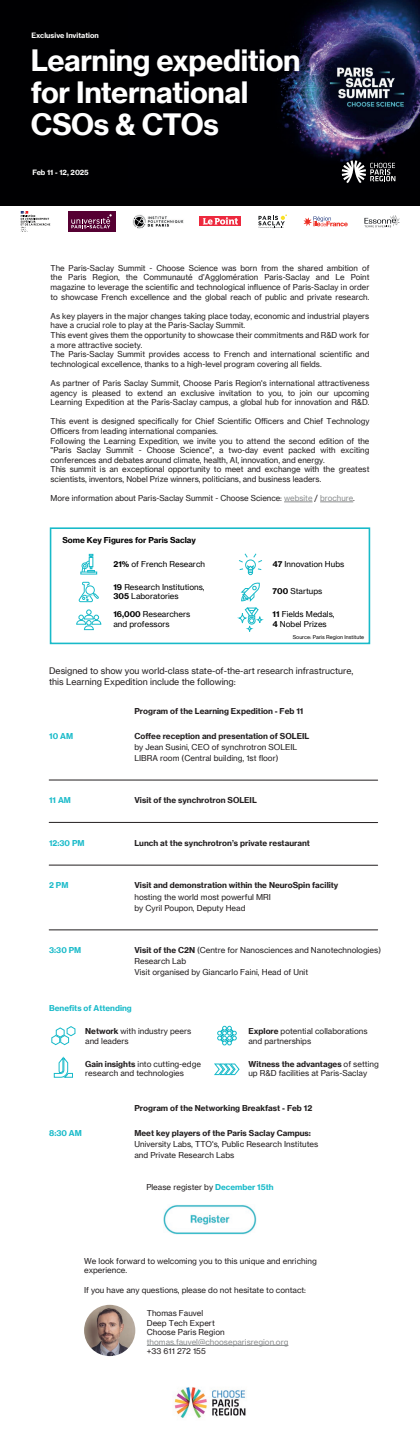
<style>
.page{position:relative;width:420px;height:1439px;background:#fff}
.page>*{position:absolute;margin:0;border:0;box-sizing:border-box;transform-origin:0 0}
.t1{font:28.8px/32px "N Haas Grotesk TX Pro 75 Bd";letter-spacing:-.015em;color:#fff}
.t2{font:8.8px/10.6px "N Haas Grotesk TX Pro 55 Rg";color:#231f20}
.t3{font:8px/9.6px "N Haas Grotesk TX Pro 55 Rg";color:#231f20}
.t4{font:8px "N Haas Grotesk TX Pro 75 Bd";color:#231f20}
.t5{font:8px/9.6px "N Haas Grotesk TX Pro 55 Rg";color:#000001}
.t6{font:8px "N Haas Grotesk TX Pro 75 Bd";color:#000001}
.t7{font:8px "N Haas Grotesk TX Pro 75 Bd";color:#18bac9}
.t8{font:7.96px "N Haas Grotesk TX Pro 75 Bd";color:#18bac9}
.t9{font:7.96px "N Haas Grotesk TX Pro 55 Rg";color:#8b8e8f}
.t10{font:7.2px "N Haas Grotesk TX Pro 75 Bd";color:#fff}
.t11{font:5.2px "N Haas Grotesk TX Pro 55 Rg";color:#000001}
.s1{color:#8b8e8f}
.s2{font-family:"N Haas Grotesk TX Pro 75 Bd"}
.s3{font-family:"N Haas Grotesk TX Pro 55 Rg"}
.s4{font-family:"N Haas Grotesk TX Pro 75 Bd";font-size:7.96px;color:#18bac9}
</style>
<div class="page">
<svg style="left:49px;top:864px;width:329px;height:1px"></svg>
<svg style="left:49px;top:779px;width:329px;height:1px"></svg>
<svg style="left:49px;top:822px;width:329px;height:1px"></svg>
<hr style="left:49px;top:929px;width:329px;height:1px;background:#231f20">
<img style="left:163px;top:1205px;width:94px;height:29px">
<svg style="left:214px;top:1063px;width:26px;height:12px"></svg>
<svg style="left:51px;top:1026px;width:25px;height:19px"></svg>
<svg style="left:217px;top:1025px;width:20px;height:20px"></svg>
<svg style="left:54px;top:1056px;width:19px;height:21px"></svg>
<hr style="left:147px;top:1345px;width:141px;height:1px;background:#8b8e8f">
<img style="left:84px;top:1304px;width:51px;height:52px;border-radius:26px">
<div style="left:50px;top:527px;width:320px;height:117px;border:2px solid #18bac9"></div>
<svg style="left:76px;top:609px;width:25px;height:21px"></svg>
<div style="left:81px;top:571px;width:16px;height:3px;border:1px solid #18bac9"></div>
<svg style="left:82px;top:554px;width:13px;height:18px"></svg>
<svg style="left:239px;top:553px;width:23px;height:22px"></svg>
<div style="left:239px;top:613px;width:7px;height:10px;border:1px solid #18bac9;border-radius:50%"></div>
<svg style="left:240px;top:582px;width:22px;height:50px"></svg>
<svg style="left:79px;top:582px;width:20px;height:20px"></svg>
<svg style="left:284px;top:501px;width:29px;height:1px"></svg>
<hr style="left:320px;top:501px;width:33px;height:1px;background:#8b8e8f">
<svg style="left:304px;top:216px;width:44px;height:10px"></svg>
<svg style="left:258px;top:214px;width:29px;height:14px"></svg>
<svg style="left:364px;top:215px;width:35px;height:12px"></svg>
<img style="left:133px;top:214px;width:51px;height:14px">
<div style="left:199px;top:216px;width:42px;height:10px;background:#ed293e"></div>
<svg style="left:203px;top:217px;width:35px;height:8px"></svg>
<svg style="left:21px;top:211px;width:29px;height:21px"></svg>
<div style="left:68px;top:210px;width:47px;height:22px;background:#560033"></div>
<svg style="left:71px;top:214px;width:41px;height:14px"></svg>
<div style="left:0;top:0;width:420px;height:210px;background:#000002"></div>
<img style="left:277px;top:0;width:143px;height:182px">
<hr style="left:0;top:206px;width:420px;height:4px;background:#fff">
<svg style="left:342px;top:160px;width:53px;height:23px"></svg>
<img style="left:174px;top:1387px;width:72px;height:31px">
<p class="t10" style="left:31px;top:31px;width:69px">Exclusive Invitation</p>
<h1 class="t1" style="left:31px;top:45px;width:271px">Learning expedition for International<br>CSOs &amp; CTOs</h1>
<p class="t10" style="left:32px;top:168px;width:58px">Feb 11 - 12, 2025</p>
<p class="t3" style="left:51px;top:263px;width:320px;text-align:justify">The Paris-Saclay Summit - Choose Science was born from the shared ambition of the Paris Region, the Communauté d’Agglomération Paris-Saclay and Le Point magazine to leverage the scientific and technological influence of Paris-Saclay in order to showcase French excellence and the global reach of public and private research.</p>
<p class="t3" style="left:51px;top:311px;width:320px">As key players in the major changes taking place today, economic and industrial players have a crucial role to play at the Paris-Saclay Summit.<br>This event gives them the opportunity to showcase their commitments and R&amp;D work for a more attractive society.<br>The Paris-Saclay Summit provides access to French and international scientific and technological excellence, thanks to a high-level program covering all fields.</p>
<p class="t3" style="left:51px;top:378px;width:320px;text-align:justify">As partner of Paris Saclay Summit, Choose Paris Region's international attractiveness agency is pleased to extend an exclusive invitation to you, to join our upcoming Learning Expedition at the Paris-Saclay campus, a global hub for innovation and R&amp;D.</p>
<p class="t3" style="left:51px;top:417px;width:320px">This event is designed specifically for Chief Scientific Officers and Chief Technology Officers from leading international companies.<br>Following the Learning Expedition, we invite you to attend the second edition of the "Paris Saclay Summit - Choose Science", a two-day event packed with exciting conferences and debates around climate, health, AI, innovation, and energy.<br>This summit is an exceptional opportunity to meet and exchange with the greatest scientists, inventors, Nobel Prize winners, politicians, and business leaders.</p>
<p class="t3" style="left:51px;top:493px;width:306px">More information about Paris-Saclay Summit - Choose Science: <span class="s1">website</span> / <span class="s1">brochure</span>.</p>
<p class="t6" style="left:62px;top:535px;width:135px">Some Key Figures for Paris Saclay</p>
<p class="t5" style="left:113px;top:582px;width:93px"><span class="s2">19</span> Research Institutions,<br><span class="s2">305</span> Laboratories</p>
<p class="t5" style="left:113px;top:609px;width:78px"><span class="s2">16,000</span> Researchers and professors</p>
<p class="t5" style="left:113px;top:559px;width:93px"><span class="s2">21%</span> of French Research</p>
<p class="t5" style="left:273px;top:559px;width:73px"><span class="s2">47</span> Innovation Hubs</p>
<p class="t5" style="left:273px;top:586px;width:51px"><span class="s2">700</span> Startups</p>
<p class="t5" style="left:273px;top:609px;width:64px"><span class="s2">11</span> Fields Medals,<br><span class="s2">4</span> Nobel Prizes</p>
<p class="t11" style="left:293px;top:634px;width:73px">Source: Paris Region Institute</p>
<p class="t2" style="left:49px;top:665px;width:306px">Designed to show you world-class state-of-the-art research infrastructure, this Learning Expedition include the following:</p>
<p class="t7" style="left:49px;top:730px;width:25px">10 AM</p>
<p class="t8" style="left:49px;top:795px;width:23px">11 AM</p>
<p class="t8" style="left:49px;top:838px;width:37px">12:30 PM</p>
<p class="t8" style="left:49px;top:880px;width:21px">2 PM</p>
<p class="t8" style="left:49px;top:945px;width:34px">3:30 PM</p>
<p class="t4" style="left:134px;top:706px;width:170px">Program of the Learning Expedition - Feb 11</p>
<p class="t4" style="left:134px;top:730px;width:176px">Coffee reception and presentation of SOLEIL</p>
<p class="t3" style="left:134px;top:741px;width:164px;line-height:11.2px">by Jean Susini, CEO of synchrotron SOLEIL<br>LIBRA room (Central building, 1st floor)</p>
<p class="t4" style="left:134px;top:795px;width:124px">Visit of the synchrotron SOLEIL</p>
<p class="t4" style="left:134px;top:838px;width:177px">Lunch at the synchrotron’s private restaurant</p>
<p class="t4" style="left:134px;top:880px;width:205px">Visit and demonstration within the NeuroSpin facility</p>
<p class="t3" style="left:134px;top:891px;width:138px;line-height:11.2px">hosting the world most powerful MRI by Cyril Poupon, Deputy Head</p>
<p class="t3" style="left:134px;top:944px;width:248px;line-height:11.2px"><span class="s2">Visit of the C2N</span> (Centre for Nanosciences and Nanotechnologies)<br>Research Lab<br>Visit organised by Giancarlo Faini, Head of Unit</p>
<p class="t8" style="left:49px;top:1002px;width:84px">Benefits of Attending</p>
<p class="t3" style="left:85px;top:1026px;width:107px"><span class="s2">Network</span> with industry peers and leaders</p>
<p class="t3" style="left:85px;top:1058px;width:117px"><span class="s2">Gain insights</span> into cutting-edge research and technologies</p>
<p class="t3" style="left:248px;top:1026px;width:121px"><span class="s2">Explore</span> potential collaborations and partnerships</p>
<p class="t4" style="left:248px;top:1058px;width:132px">Witness the advantages <span class="s3">of setting</span></p>
<p class="t3" style="left:248px;top:1068px;width:120px">up R&amp;D facilities at Paris-Saclay</p>
<p class="t7" style="left:49px;top:1128px;width:34px">8:30 AM</p>
<p class="t4" style="left:134px;top:1103px;width:179px">Program of the Networking Breakfast - Feb 12</p>
<p class="t4" style="left:134px;top:1128px;width:178px">Meet key players of the Paris Saclay Campus:</p>
<p class="t3" style="left:134px;top:1138px;width:185px;line-height:11.2px">University Labs, TTO's, Public Research Institutes and Private Research Labs</p>
<p class="t3" style="left:146px;top:1182px;width:129px">Please register by <span class="s4">December 15th</span></p>
<p class="t3" style="left:84px;top:1256px;width:234px">We look forward to welcoming you to this unique and enriching experience.</p>
<p class="t3" style="left:84px;top:1284px;width:224px">If you have any questions, please do not hesitate to contact:</p>
<p class="t3" style="left:147px;top:1308px;width:79px">Thomas Fauvel<br>Deep Tech Expert<br>Choose Paris Region</p>
<p class="t9" style="left:147px;top:1336px;width:143px">thomas.fauvel@chooseparisregion.org</p>
<p class="t3" style="left:147px;top:1346px;width:60px">+33 611 272 155</p>
</div>
